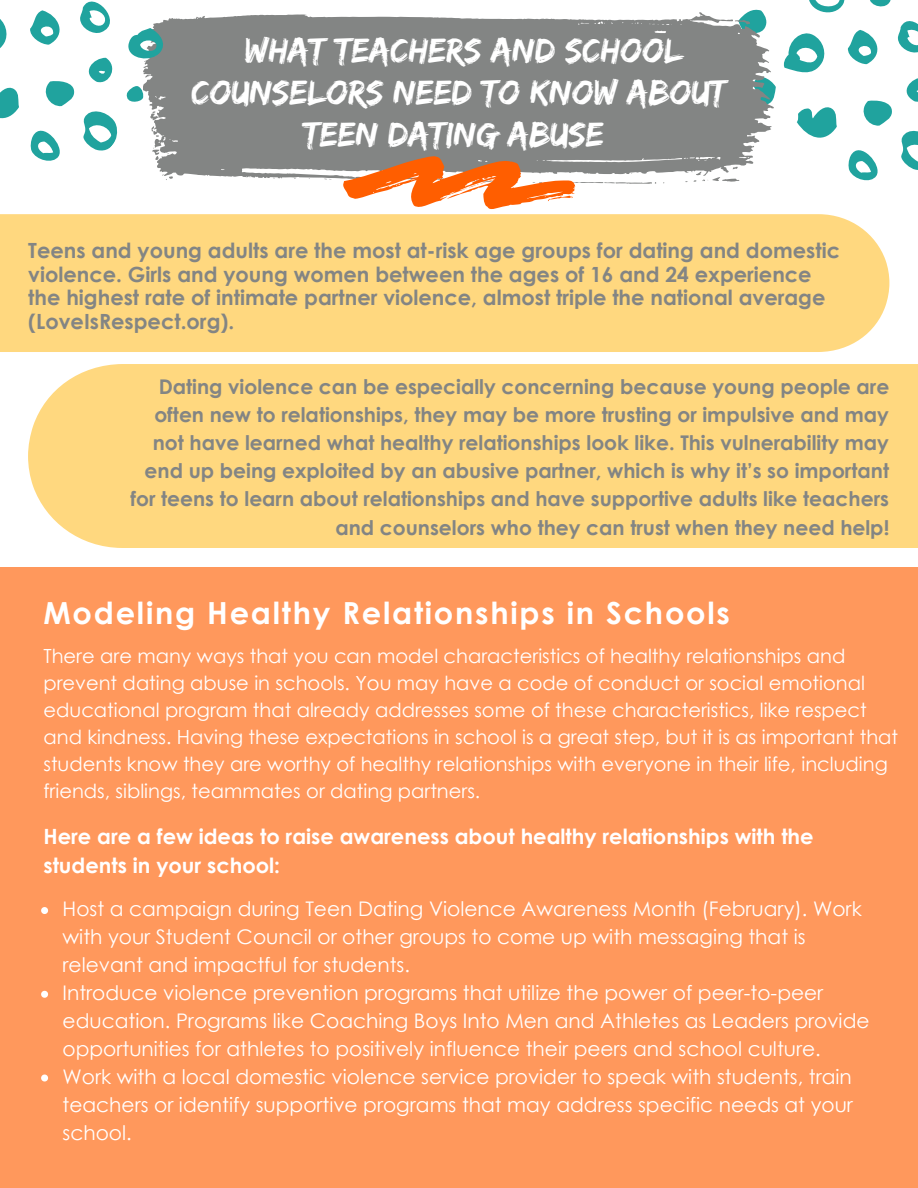
<style>
.page{position:relative;width:918px;height:1188px;background:#fff}
.page>*{position:absolute;margin:0;border:0;box-sizing:border-box;transform-origin:0 0}
.t1{font:36px/41.7px "Edo SZ";color:#fff;text-align:center}
.t2{font:700 30.45px "Century Gothic";letter-spacing:.06em;color:#fff}
.t3{font:700 21px/23.7px "Century Gothic";color:#838584}
.t4{font:700 21px/29.2px "Century Gothic";color:#fff}
.t5{font:700 20.25px/28.2px "Century Gothic";color:#838584;text-align:right}
.t6{font:20.1px/27.9px "Century Gothic";color:#fff}
.t7{font:19.5px/27px "Century Gothic";color:#fff}
</style>
<div class="page">
<div style="left:0;top:214px;width:889px;height:138px;background:#ffd87f"></div>
<div style="left:0;top:567px;width:918px;height:621px;background:#ff985c"></div>
<svg style="left:41px;top:907px;width:7px;height:7px"></svg>
<svg style="left:41px;top:991px;width:7px;height:7px"></svg>
<svg style="left:41px;top:1075px;width:7px;height:7px"></svg>
<div style="left:173px;top:14px;width:521px;height:165px;background:#838584"></div>
<svg style="left:324px;top:178px;width:8px;height:2px"></svg>
<svg style="left:694px;top:0;width:224px;height:182px"></svg>
<svg style="left:343px;top:156px;width:313px;height:53px"></svg>
<div style="left:28px;top:364px;width:890px;height:184px;background:#ffd87f"></div>
<svg style="left:0;top:1px;width:173px;height:179px"></svg>
<p class="t1" style="left:191px;top:29px;width:536px">WHAT TEACHERS AND SCHOOL<br>COUNSELORS NEED TO KNOW ABOUT<br>TEEN DATING ABUSE</p>
<p class="t3" style="left:28px;top:238px;width:813px">Teens and young adults are the most at-risk age groups for dating and domestic violence. Girls and young women between the ages of 16 and 24 experience the highest rate of intimate partner violence, almost triple the national average (LoveIsRespect.org).</p>
<p class="t5" style="left:130px;top:372px;width:760px">Dating violence can be especially concerning because young people are often new to relationships, they may be more trusting or impulsive and may not have learned what healthy relationships look like. This vulnerability may end up being exploited by an abusive partner, which is why it’s so important for teens to learn about relationships and have supportive adults like teachers and counselors who they can trust when they need help!</p>
<p class="t2" style="left:43px;top:593px;width:688px">Modeling Healthy Relationships in Schools</p>
<p class="t7" style="left:43px;top:642px;width:856px">There are many ways that you can model characteristics of healthy relationships and prevent dating abuse in schools. You may have a code of conduct or social emotional educational program that already addresses some of these characteristics, like respect and kindness. Having these expectations in school is a great step, but it is as important that students know they are worthy of healthy relationships with everyone in their life, including friends, siblings, teammates or dating partners.</p>
<p class="t4" style="left:43px;top:821px;width:772px">Here are a few ideas to raise awareness about healthy relationships with the students in your school:</p>
<p class="t6" style="left:63px;top:895px;width:801px">Host a campaign during Teen Dating Violence Awareness Month (February). Work with your Student Council or other groups to come up with messaging that is relevant and impactful for students.</p>
<p class="t6" style="left:63px;top:978px;width:808px">Introduce violence prevention programs that utilize the power of peer-to-peer education. Programs like Coaching Boys Into Men and Athletes as Leaders provide opportunities for athletes to positively influence their peers and school culture.</p>
<p class="t6" style="left:63px;top:1062px;width:792px;text-align:justify">Work with a local domestic violence service provider to speak with students, train teachers or identify supportive programs that may address specific needs at your school.</p>
</div>
